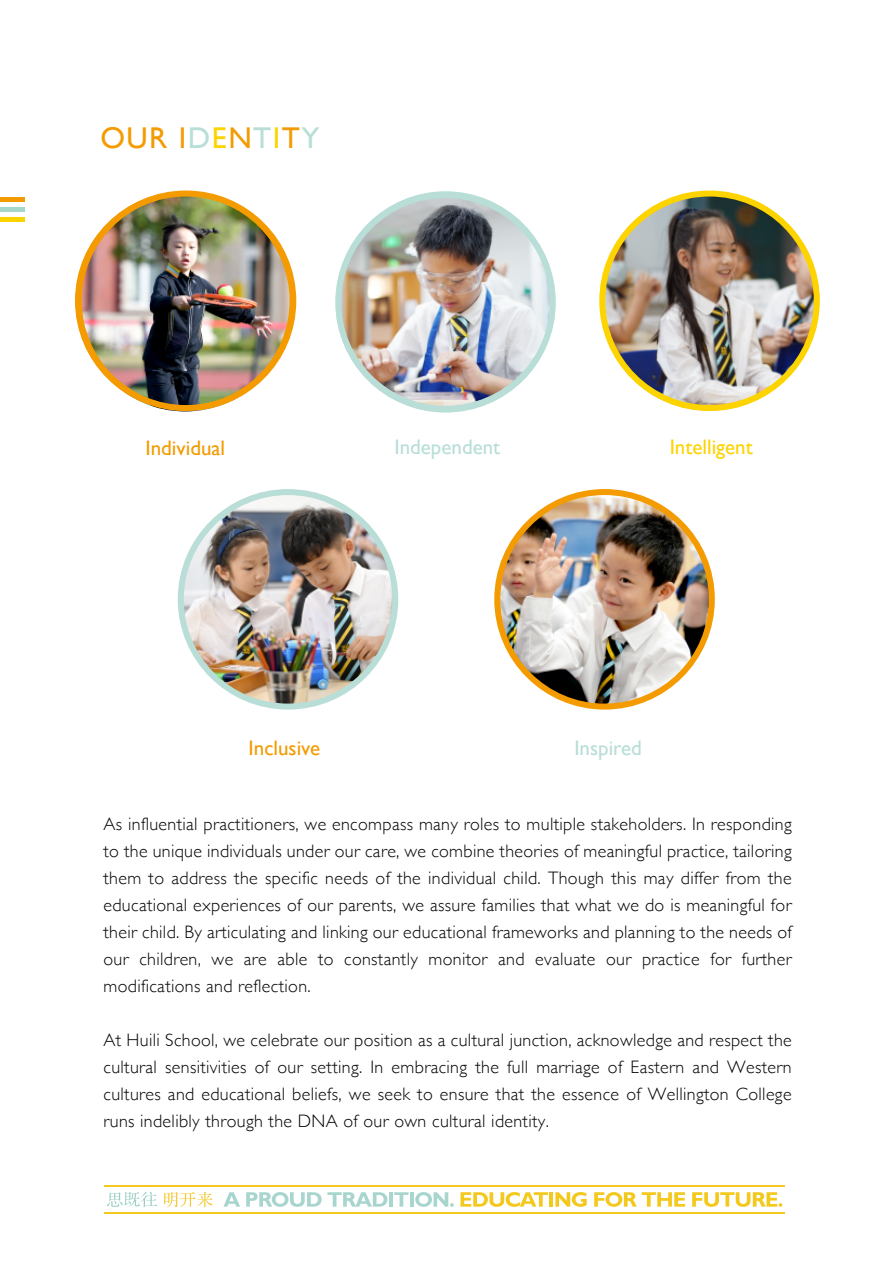
<style>
.page{position:relative;width:893px;height:1263px;background:#fff}
.page>*{position:absolute;margin:0;border:0;box-sizing:border-box;transform-origin:0 0}
.t1{font:30px "Gill Sans";letter-spacing:.05em;color:#f39b00}
.t2{font:21px "Gill Sans";color:#f39b00}
.t3{font:21px "Gill Sans";color:#b8ded7}
.t4{font:21px "Gill Sans";color:#fdd300}
.t5{font:300 18px/27px "Gill Sans";letter-spacing:.02em;color:#040000;text-align:justify}
.s1{color:#b8ded7}
.s2{color:#fdd300}
</style>
<div class="page">
<img style="left:77px;top:193px;width:216px;height:218px">
<img style="left:601px;top:194px;width:216px;height:217px;border-radius:108px">
<div style="left:599px;top:191px;width:221px;height:220px;border:6px solid #fdd300;border-radius:50%"></div>
<img style="left:179px;top:492px;width:216px;height:216px;border-radius:108px">
<img style="left:337px;top:196px;width:216px;height:216px;border-radius:108px">
<div style="left:335px;top:192px;width:221px;height:221px;border:6px solid #b8ded7;border-radius:50%"></div>
<div style="left:178px;top:489px;width:220px;height:221px;border:6px solid #b8ded7;border-radius:50%"></div>
<img style="left:496px;top:492px;width:216px;height:216px;border-radius:108px">
<div style="left:494px;top:489px;width:221px;height:221px;border:6px solid #f39b00;border-radius:50%"></div>
<svg style="left:224px;top:1192px;width:16px;height:14px"></svg>
<svg style="left:246px;top:1192px;width:141px;height:15px"></svg>
<hr style="left:389px;top:1192px;width:4px;height:14px;background:#a8d6ce">
<svg style="left:394px;top:1192px;width:15px;height:14px"></svg>
<hr style="left:410px;top:1192px;width:4px;height:14px;background:#a8d6ce">
<svg style="left:415px;top:1192px;width:39px;height:15px"></svg>
<svg style="left:460px;top:1192px;width:88px;height:15px"></svg>
<hr style="left:549px;top:1192px;width:4px;height:14px;background:#f4c91d">
<svg style="left:555px;top:1192px;width:32px;height:15px"></svg>
<svg style="left:594px;top:1192px;width:91px;height:15px"></svg>
<svg style="left:692px;top:1192px;width:90px;height:15px"></svg>
<hr style="left:105px;top:1185px;width:680px;height:1px;background:#f4c91d">
<hr style="left:105px;top:1213px;width:680px;height:1px;background:#f4c91d">
<svg style="left:107px;top:1191px;width:50px;height:16px"></svg>
<svg style="left:164px;top:1191px;width:49px;height:16px"></svg>
<div style="left:0;top:197px;width:24px;height:5px;background:#f39b00"></div>
<div style="left:0;top:207px;width:24px;height:5px;background:#a6d6c9"></div>
<div style="left:0;top:217px;width:24px;height:5px;background:#fed400"></div>
<div style="left:76px;top:191px;width:220px;height:220px;border:6px solid #f39b00;border-radius:50%"></div>
<h1 class="t1" style="left:100px;top:121px;width:221px">OUR I<span class="s1">D</span><span class="s2">E</span>N<span class="s1">T</span><span class="s2">I</span>T<span class="s1">Y</span></h1>
<p class="t2" style="left:145px;top:436px;width:81px">Individual</p>
<p class="t3" style="left:394px;top:435px;width:107px">Independent</p>
<p class="t4" style="left:670px;top:435px;width:85px">Intelligent</p>
<p class="t2" style="left:249px;top:735px;width:73px">Inclusive</p>
<p class="t3" style="left:574px;top:735px;width:69px">Inspired</p>
<p class="t5" style="left:104px;top:809px;width:690px">As influential practitioners, we encompass many roles to multiple stakeholders. In responding to the unique individuals under our care, we combine theories of meaningful practice, tailoring them to address the specific needs of the individual child. Though this may differ from the educational experiences of our parents, we assure families that what we do is meaningful for their child. By articulating and linking our educational frameworks and planning to the needs of our children, we are able to constantly monitor and evaluate our practice for further modifications and reflection.</p>
<p class="t5" style="left:104px;top:1025px;width:690px">At Huili School, we celebrate our position as a cultural junction, acknowledge and respect the cultural sensitivities of our setting. In embracing the full marriage of Eastern and Western cultures and educational beliefs, we seek to ensure that the essence of Wellington College runs indelibly through the DNA of our own cultural identity.</p>
</div>
